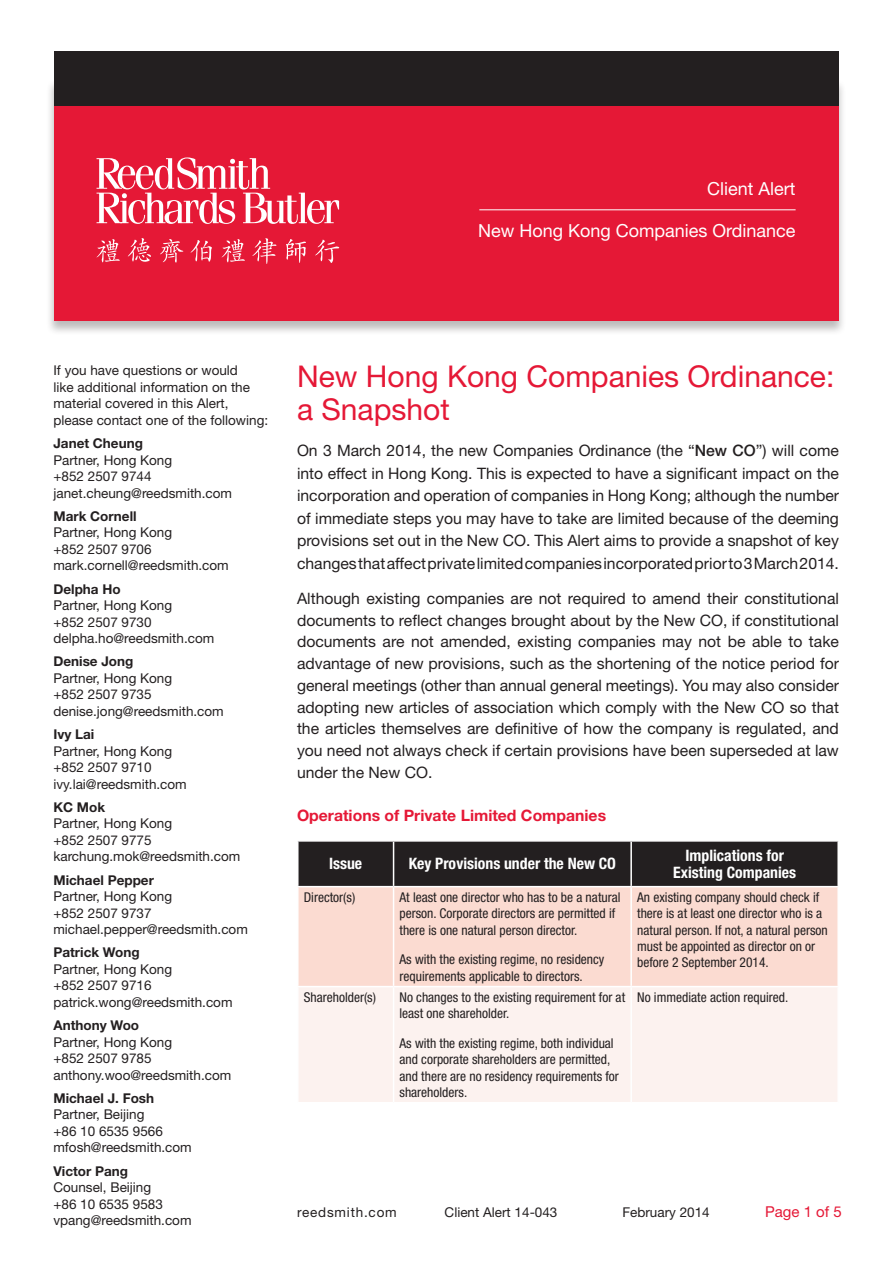
<style>
.page{position:relative;width:893px;height:1263px;background:#fff}
.page>*{position:absolute;margin:0;border:0;box-sizing:border-box;transform-origin:0 0}
.t1{font:30px/33px "Helvetica Neue LT Std";color:#e51836}
.sidebar_bullets{font:18px "Helvetica Neue LT Std";color:#fff}
.body{font:15.75px/21.8px "Helvetica Neue LT Std";color:#231f20;text-align:justify}
.body-2{font:700 condensed 15.75px/16.5px "Helvetica Neue LT Std";color:#fff;text-align:center}
.body-3{font:700 15.75px "Helvetica Neue LT Std";color:#e51836}
.t2{font:15px "Helvetica Neue LT Std";color:#e51836}
.sidebar_copy{font:13.5px/16.5px "Helvetica Neue LT Std";color:#231f20}
.body-4{font:condensed 13.5px/16.2px "Helvetica Neue LT Std";color:#231f20}
.sidebar_copy-2{font:13.5px "Helvetica Neue LT Std";letter-spacing:.06em;color:#231f20}
.s1{font-weight:700}
.s2{font-weight:500}
</style>
<div class="page">
<div style="left:46px;top:79px;width:800px;height:257px;background:#231f20;opacity:.3"></div>
<div style="left:54px;top:79px;width:785px;height:242px;background:#e51836"></div>
<div style="left:54px;top:52px;width:785px;height:54px;background:#231f20"></div>
<hr style="left:479px;top:209px;width:317px;height:1px;background:#fff">
<div style="left:298px;top:842px;width:539px;height:44px;background:#231f20"></div>
<div style="left:298px;top:887px;width:539px;height:99px;background:#fbdbd1"></div>
<div style="left:299px;top:987px;width:538px;height:115px;background:#fcf2ef"></div>
<hr style="left:393px;top:842px;width:1px;height:44px;background:#fff">
<hr style="left:630px;top:842px;width:2px;height:44px;background:#fff">
<hr style="left:393px;top:887px;width:1px;height:99px;background:#fff">
<hr style="left:630px;top:887px;width:2px;height:99px;background:#fff">
<hr style="left:393px;top:987px;width:1px;height:115px;background:#fff">
<hr style="left:630px;top:987px;width:2px;height:115px;background:#fff">
<svg style="left:97px;top:157px;width:242px;height:67px"></svg>
<svg style="left:97px;top:239px;width:23px;height:24px"></svg>
<svg style="left:127px;top:238px;width:24px;height:24px"></svg>
<svg style="left:160px;top:239px;width:24px;height:24px"></svg>
<svg style="left:190px;top:240px;width:22px;height:22px"></svg>
<svg style="left:221px;top:239px;width:24px;height:24px"></svg>
<svg style="left:252px;top:238px;width:25px;height:26px"></svg>
<svg style="left:286px;top:239px;width:20px;height:24px"></svg>
<svg style="left:315px;top:239px;width:24px;height:24px"></svg>
<p class="sidebar_bullets" style="left:707px;top:178px;width:90px">Client Alert</p>
<p class="sidebar_bullets" style="left:478px;top:220px;width:319px">New Hong Kong Companies Ordinance</p>
<p class="sidebar_copy" style="left:53px;top:362px;width:216px">If you have questions or would<br>like additional information on the material covered in this Alert, please contact one of the following:</p>
<p class="sidebar_copy" style="left:53px;top:435px;width:180px"><span class="s1">Janet Cheung<br></span>Partner, Hong Kong<br>+852 2507 9744 janet.cheung@reedsmith.com</p>
<p class="sidebar_copy" style="left:53px;top:508px;width:177px"><span class="s1">Mark Cornell<br></span>Partner, Hong Kong<br>+852 2507 9706 mark.cornell@reedsmith.com</p>
<p class="sidebar_copy" style="left:53px;top:580px;width:162px"><span class="s1">Delpha Ho<br></span>Partner, Hong Kong<br>+852 2507 9730 delpha.ho@reedsmith.com</p>
<p class="sidebar_copy" style="left:53px;top:653px;width:172px"><span class="s1">Denise Jong<br></span>Partner, Hong Kong<br>+852 2507 9735 denise.jong@reedsmith.com</p>
<p class="sidebar_copy" style="left:53px;top:726px;width:135px"><span class="s1">Ivy Lai<br></span>Partner, Hong Kong +852 2507 9710 ivy.lai@reedsmith.com</p>
<p class="sidebar_copy" style="left:53px;top:799px;width:188px"><span class="s1">KC Mok<br></span>Partner, Hong Kong<br>+852 2507 9775 karchung.mok@reedsmith.com</p>
<p class="sidebar_copy" style="left:53px;top:871px;width:196px"><span class="s1">Michael Pepper<br></span>Partner, Hong Kong<br>+852 2507 9737 michael.pepper@reedsmith.com</p>
<p class="sidebar_copy" style="left:53px;top:944px;width:181px"><span class="s1">Patrick Wong<br></span>Partner, Hong Kong<br>+852 2507 9716 patrick.wong@reedsmith.com</p>
<p class="sidebar_copy" style="left:53px;top:1017px;width:179px"><span class="s1">Anthony Woo<br></span>Partner, Hong Kong<br>+852 2507 9785 anthony.woo@reedsmith.com</p>
<p class="sidebar_copy" style="left:53px;top:1090px;width:140px"><span class="s1">Michael J. Fosh<br></span>Partner, Beijing<br>+86 10 6535 9566 mfosh@reedsmith.com</p>
<p class="sidebar_copy" style="left:53px;top:1162px;width:140px"><span class="s1">Victor Pang<br></span>Counsel, Beijing<br>+86 10 6535 9583 vpang@reedsmith.com</p>
<p class="t1" style="left:297px;top:359px;width:539px">New Hong Kong Companies Ordinance: a Snapshot</p>
<p class="body" style="left:297px;top:439px;width:543px;line-height:22.5px">On 3 March 2014, the new Companies Ordinance (the “<span class="s2">New CO</span>”) will come into effect in Hong Kong. This is expected to have a significant impact on the incorporation and operation of companies in Hong Kong; although the number of immediate steps you may have to take are limited because of the deeming provisions set out in the New CO. This Alert aims to provide a snapshot of key changes that affect private limited companies incorporated prior to 3 March 2014.</p>
<p class="body" style="left:297px;top:587px;width:543px">Although existing companies are not required to amend their constitutional documents to reflect changes brought about by the New CO, if constitutional documents are not amended, existing companies may not be able to take advantage of new provisions, such as the shortening of the notice period for general meetings (other than annual general meetings). You may also consider adopting new articles of association which comply with the New CO so that the articles themselves are definitive of how the company is regulated, and you need not always check if certain provisions have been superseded at law under the New CO.</p>
<p class="body-3" style="left:297px;top:805px;width:311px">Operations of Private Limited Companies</p>
<p class="body-2" style="left:329px;top:855px;width:35px">Issue</p>
<p class="body-2" style="left:409px;top:855px;width:209px">Key Provisions under the New CO</p>
<p class="body-2" style="left:673px;top:847px;width:124px">Implications for<br>Existing Companies</p>
<p class="body-4" style="left:304px;top:889px;width:53px">Director(s)</p>
<p class="body-4" style="left:400px;top:889px;width:222px">At least one director who has to be a natural person. Corporate directors are permitted if there is one natural person director.</p>
<p class="body-4" style="left:400px;top:951px;width:206px">As with the existing regime, no residency requirements applicable to directors.</p>
<p class="body-4" style="left:637px;top:889px;width:192px">An existing company should check if there is at least one director who is a natural person. If not, a natural person must be appointed as director on or before 2 September 2014.</p>
<p class="body-4" style="left:304px;top:989px;width:74px">Shareholder(s)</p>
<p class="body-4" style="left:400px;top:989px;width:227px">No changes to the existing requirement for at least one shareholder.</p>
<p class="body-4" style="left:400px;top:1035px;width:221px">As with the existing regime, both individual and corporate shareholders are permitted, and there are no residency requirements for shareholders.</p>
<p class="body-4" style="left:637px;top:989px;width:153px">No immediate action required.</p>
<p class="sidebar_copy-2" style="left:297px;top:1204px;width:101px">reedsmith.com</p>
<p class="sidebar_copy" style="left:445px;top:1203px;width:114px">Client Alert 14-043</p>
<p class="sidebar_copy" style="left:622px;top:1203px;width:89px">February 2014</p>
<p class="t2" style="left:765px;top:1202px;width:78px">Page 1 of 5</p>
</div>
